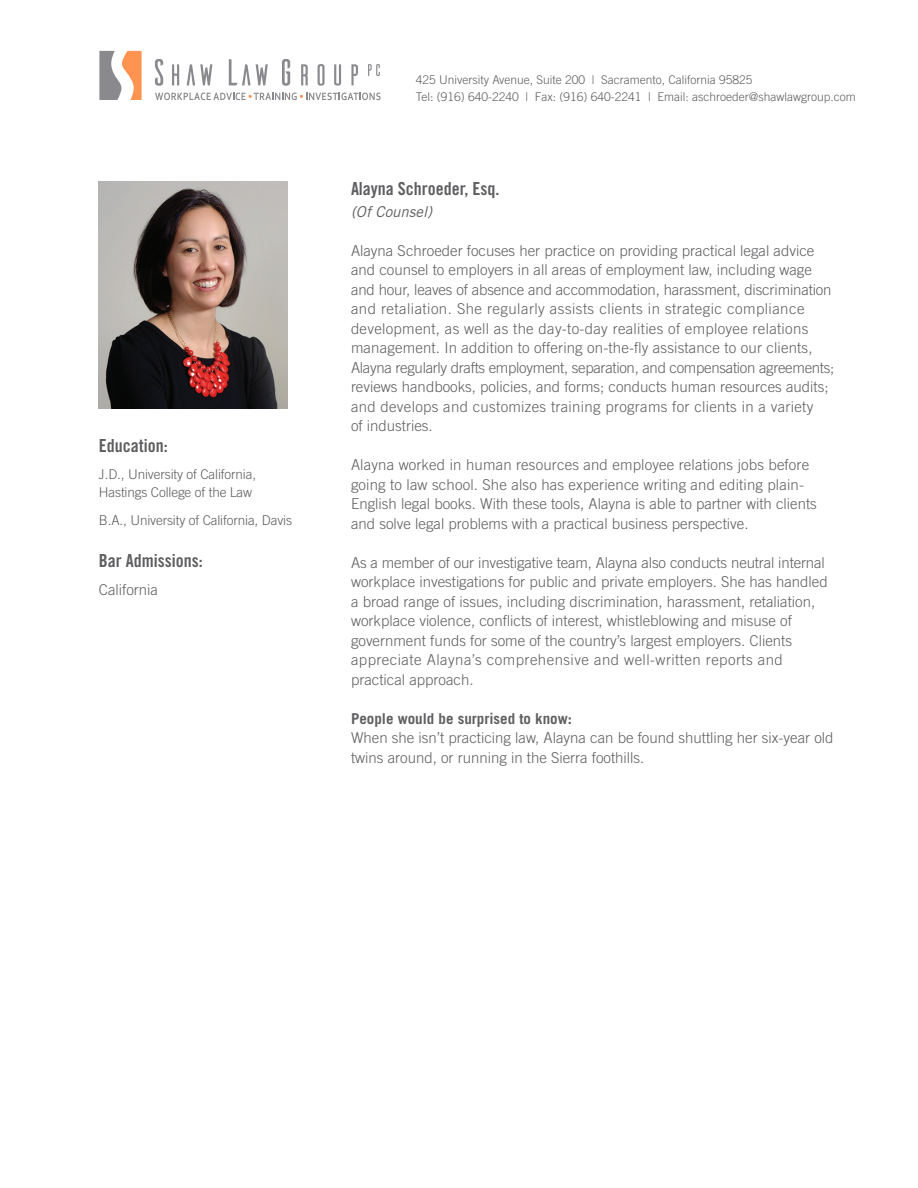
<style>
.page{position:relative;width:918px;height:1188px;background:#fff}
.page>*{position:absolute;margin:0;border:0;box-sizing:border-box;transform-origin:0 0}
.t1{font:18px "Trade Gothic Bold Cond Twenty";color:#5f5f62}
.t2{font:300 15px/19.5px "Trade Gothic";color:#5f5f62}
.t3{font:700 15px "Trade Gothic";color:#5f5f62}
.t4{font:italic 15px "Trade Gothic";color:#5f5f62}
.t5{font:300 13.5px/18px "Trade Gothic";letter-spacing:-.01em;color:#5f5f62}
.t6{font:300 12px "Trade Gothic";color:#5f5f62}
</style>
<div class="page">
<svg style="left:99px;top:51px;width:43px;height:49px"></svg>
<svg style="left:155px;top:59px;width:8px;height:27px"></svg>
<svg style="left:172px;top:64px;width:7px;height:21px"></svg>
<svg style="left:187px;top:64px;width:25px;height:21px"></svg>
<svg style="left:229px;top:59px;width:39px;height:26px"></svg>
<svg style="left:282px;top:59px;width:8px;height:27px"></svg>
<svg style="left:301px;top:64px;width:7px;height:21px"></svg>
<svg style="left:318px;top:64px;width:7px;height:22px"></svg>
<svg style="left:334px;top:64px;width:7px;height:22px"></svg>
<svg style="left:351px;top:64px;width:7px;height:21px"></svg>
<svg style="left:368px;top:64px;width:12px;height:12px"></svg>
<svg style="left:155px;top:93px;width:226px;height:7px"></svg>
<img style="left:99px;top:181px;width:189px;height:228px">
<p class="t1" style="left:99px;top:435px;width:70px">Education:</p>
<p class="t5" style="left:99px;top:465px;width:159px">J.D., University of California,<br>Hastings College of the Law</p>
<p class="t5" style="left:99px;top:511px;width:195px">B.A., University of California, Davis</p>
<p class="t1" style="left:99px;top:549px;width:105px">Bar Admissions:</p>
<p class="t2" style="left:99px;top:580px;width:61px">California</p>
<p class="t6" style="left:416px;top:73px;width:338px">425 University Avenue, Suite 200 | Sacramento, California 95825</p>
<p class="t6" style="left:416px;top:90px;width:441px">Tel: (916) 640-2240 | Fax: (916) 640-2241 | Email: aschroeder@shawlawgroup.com</p>
<p class="t1" style="left:351px;top:178px;width:150px">Alayna Schroeder, Esq.</p>
<p class="t4" style="left:351px;top:202px;width:83px">(Of Counsel)</p>
<p class="t2" style="left:351px;top:241px;width:485px">Alayna Schroeder focuses her practice on providing practical legal advice and counsel to employers in all areas of employment law, including wage and hour, leaves of absence and accommodation, harassment, discrimination and retaliation. She regularly assists clients in strategic compliance development, as well as the day-to-day realities of employee relations management. In addition to offering on-the-fly assistance to our clients, Alayna regularly drafts employment, separation, and compensation agreements; reviews handbooks, policies, and forms; conducts human resources audits; and develops and customizes training programs for clients in a variety<br>of industries.</p>
<p class="t2" style="left:351px;top:455px;width:467px">Alayna worked in human resources and employee relations jobs before going to law school. She also has experience writing and editing plain-English legal books. With these tools, Alayna is able to partner with clients and solve legal problems with a practical business perspective.</p>
<p class="t2" style="left:351px;top:553px;width:478px">As a member of our investigative team, Alayna also conducts neutral internal workplace investigations for public and private employers. She has handled a broad range of issues, including discrimination, harassment, retaliation, workplace violence, conflicts of interest, whistleblowing and misuse of government funds for some of the country’s largest employers. Clients appreciate Alayna’s comprehensive and well-written reports and practical approach.</p>
<p class="t3" style="left:351px;top:709px;width:222px">People would be surprised to know:</p>
<p class="t2" style="left:351px;top:728px;width:484px">When she isn’t practicing law, Alayna can be found shuttling her six-year old twins around, or running in the Sierra foothills.</p>
</div>
